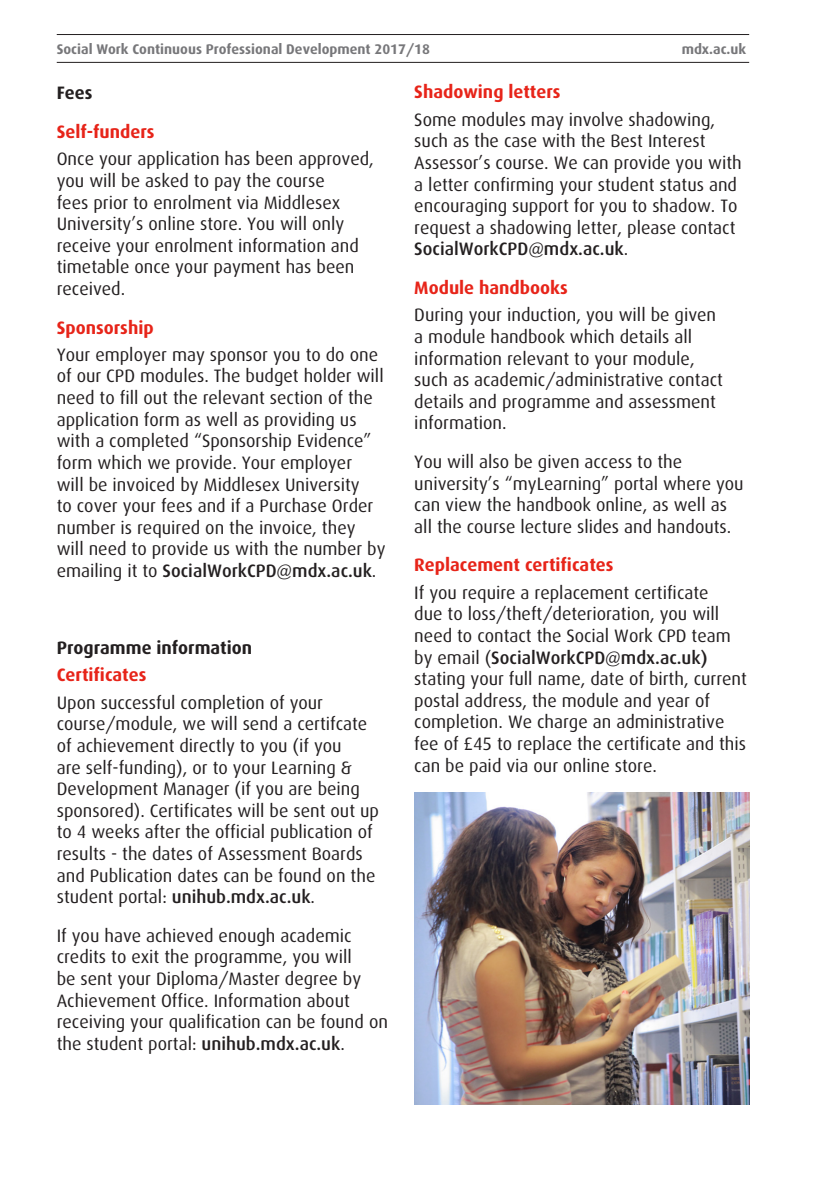
<style>
.page{position:relative;width:840px;height:1191px;background:#fff}
.page>*{position:absolute;margin:0;border:0;box-sizing:border-box;transform-origin:0 0}
._07_Body_text{font:18px/21.6px "Dax";color:#231f20}
._05_Sub_Headings{font:700 18px "Dax";color:#e72419}
._04_Headings_02{font:700 18px "Dax";color:#231f20}
._07_Body_text-2{font:700 18px "Dax";color:#231f20}
.t1{font:700 14px "Dax";color:#77777a}
.s1{font-weight:500}
</style>
<div class="page">
<hr style="left:57px;top:34px;width:691px;height:1px;background:#231f20">
<hr style="left:57px;top:62px;width:691px;height:1px;background:#231f20">
<img style="left:414px;top:792px;width:334px;height:312px">
<p class="t1" style="left:57px;top:41px;width:374px">Social Work Continuous Professional Development 2017/18</p>
<p class="t1" style="left:681px;top:41px;width:66px">mdx.ac.uk</p>
<p class="_07_Body_text-2" style="left:57px;top:83px;width:37px">Fees</p>
<p class="_05_Sub_Headings" style="left:57px;top:122px;width:99px">Self-funders</p>
<p class="_07_Body_text" style="left:57px;top:148px;width:318px">Once your application has been approved, you will be asked to pay the course<br>fees prior to enrolment via Middlesex University’s online store. You will only receive your enrolment information and timetable once your payment has been received.</p>
<p class="_05_Sub_Headings" style="left:57px;top:317px;width:98px">Sponsorship</p>
<p class="_07_Body_text" style="left:57px;top:344px;width:330px">Your employer may sponsor you to do one of our CPD modules. The budget holder will need to fill out the relevant section of the application form as well as providing us with a completed “Sponsorship Evidence” form which we provide. Your employer<br>will be invoiced by Middlesex University<br>to cover your fees and if a Purchase Order number is required on the invoice, they will need to provide us with the number by emailing it to <span class="s1">SocialWorkCPD@mdx.ac.uk</span>.</p>
<p class="_05_Sub_Headings" style="left:414px;top:82px;width:148px">Shadowing letters</p>
<p class="_07_Body_text" style="left:414px;top:109px;width:329px">Some modules may involve shadowing, such as the case with the Best Interest Assessor’s course. We can provide you with a letter confirming your student status and encouraging support for you to shadow. To request a shadowing letter, please contact <span class="s1">SocialWorkCPD@mdx.ac.uk</span>.</p>
<p class="_05_Sub_Headings" style="left:414px;top:277px;width:155px">Module handbooks</p>
<p class="_07_Body_text" style="left:414px;top:304px;width:310px">During your induction, you will be given a module handbook which details all information relevant to your module, such as academic/administrative contact details and programme and assessment information.</p>
<p class="_07_Body_text" style="left:414px;top:451px;width:331px">You will also be given access to the university’s “myLearning” portal where you can view the handbook online, as well as all the course lecture slides and handouts.</p>
<p class="_05_Sub_Headings" style="left:414px;top:555px;width:200px">Replacement certificates</p>
<p class="_07_Body_text" style="left:414px;top:582px;width:334px">If you require a replacement certificate<br>due to loss/theft/deterioration, you will need to contact the Social Work CPD team by email (<span class="s1">SocialWorkCPD@mdx.ac.uk) </span>stating your full name, date of birth, current postal address, the module and year of completion. We charge an administrative fee of £45 to replace the certificate and this can be paid via our online store.</p>
<p class="_04_Headings_02" style="left:57px;top:638px;width:197px">Programme information</p>
<p class="_05_Sub_Headings" style="left:57px;top:665px;width:91px">Certificates</p>
<p class="_07_Body_text" style="left:57px;top:692px;width:323px">Upon successful completion of your course/module, we will send a certifcate of achievement directly to you (if you<br>are self-funding), or to your Learning &amp; Development Manager (if you are being sponsored). Certificates will be sent out up to 4 weeks after the official publication of results - the dates of Assessment Boards and Publication dates can be found on the student portal: <span class="s1">unihub.mdx.ac.uk</span>.</p>
<p class="_07_Body_text" style="left:57px;top:925px;width:332px">If you have achieved enough academic credits to exit the programme, you will<br>be sent your Diploma/Master degree by Achievement Office. Information about receiving your qualification can be found on the student portal: <span class="s1">unihub.mdx.ac.uk</span>.</p>
</div>
